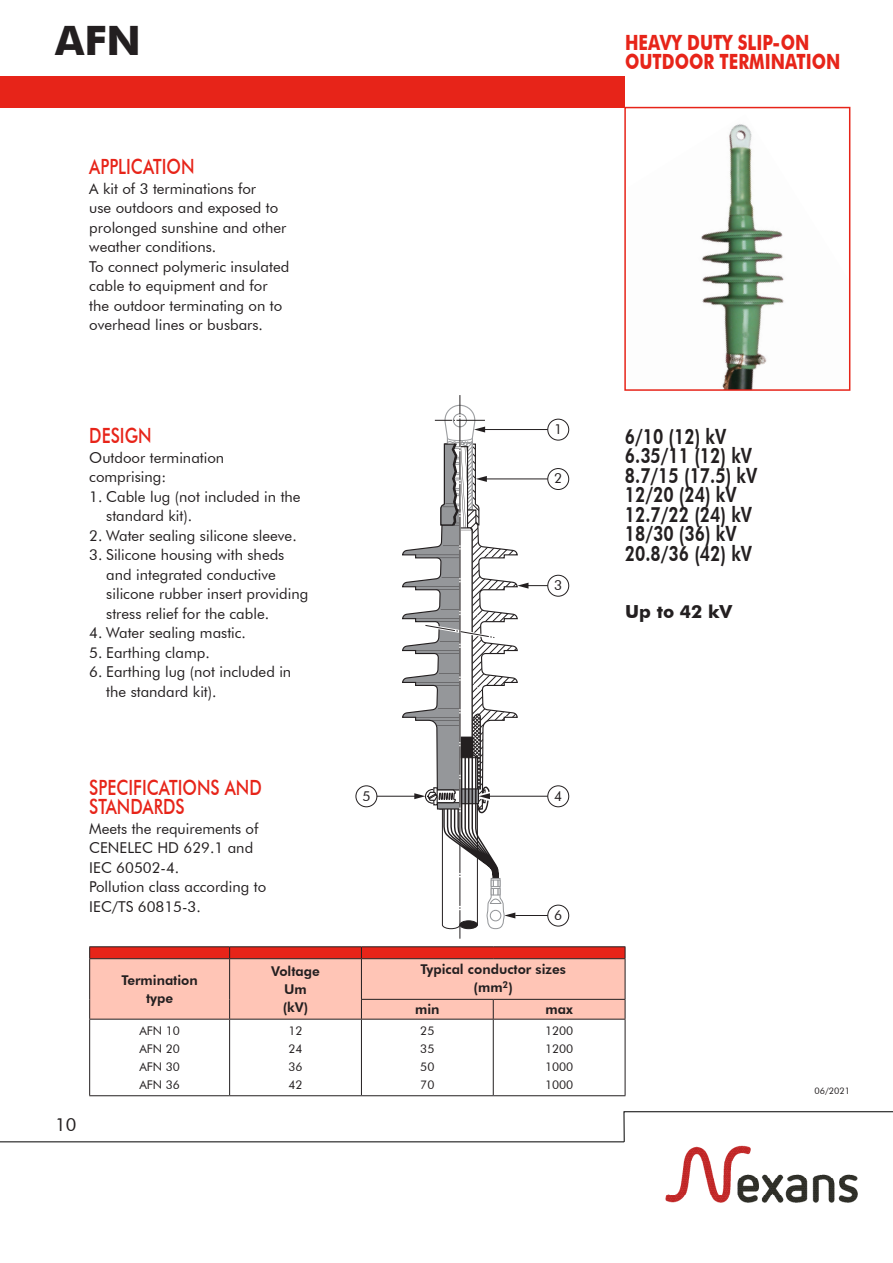
<style>
.page{position:relative;width:893px;height:1263px;background:#fff}
.page>*{position:absolute;margin:0;border:0;box-sizing:border-box;transform-origin:0 0}
.t1{font:700 40.5px "Futura ABT";color:#231f20}
.Titel_onder_product{font:800 21px "Futura ABT";color:#231f20;scale:.8 1}
.t2{font:500 21px/19.5px "Futura BT";color:#e72419;scale:.8 1}
.t3{font:700 21px "Futura BT";color:#e72419;scale:.8 1}
.Titel_onder_product-2{font:700 18px "Futura ABT";color:#231f20}
.t4{font:18px "Futura ABT";color:#231f20}
.Technical_cha{font:15px/19.5px "Futura ABT";color:#231f20}
.Body{font:15px/19.5px "Futura ABT";color:#231f20}
.t5{font:13.8px "Futura ABT";color:#231f20}
.t6{font:800 13.5px "Futura ABT";color:#231f20}
.t7{font:12px "Futura ABT";color:#231f20}
.t8{font:9px "Futura ABT";color:#231f20}
</style>
<div class="page">
<div style="left:0;top:76px;width:625px;height:32px;background:#e72419"></div>
<img style="left:665px;top:1145px;width:193px;height:58px">
<svg style="left:623px;top:1111px;width:270px;height:31px"></svg>
<hr style="left:0;top:1141px;width:624px;height:1px;background:#000">
<hr style="left:229px;top:1019px;width:1px;height:76px;background:#231f20">
<hr style="left:361px;top:1019px;width:1px;height:76px;background:#231f20">
<hr style="left:493px;top:1019px;width:1px;height:76px;background:#231f20">
<hr style="left:89px;top:1019px;width:1px;height:76px;background:#231f20">
<hr style="left:89px;top:1095px;width:141px;height:1px;background:#231f20">
<hr style="left:230px;top:1095px;width:131px;height:1px;background:#231f20">
<hr style="left:625px;top:1019px;width:1px;height:76px;background:#231f20">
<hr style="left:361px;top:1095px;width:132px;height:1px;background:#231f20">
<hr style="left:493px;top:1095px;width:132px;height:1px;background:#231f20">
<hr style="left:89px;top:946px;width:141px;height:1px;background:#231f20">
<hr style="left:230px;top:946px;width:131px;height:1px;background:#231f20">
<hr style="left:361px;top:946px;width:132px;height:1px;background:#231f20">
<hr style="left:493px;top:946px;width:132px;height:1px;background:#231f20">
<hr style="left:89px;top:1019px;width:141px;height:1px;background:#231f20">
<hr style="left:230px;top:1019px;width:131px;height:1px;background:#231f20">
<hr style="left:361px;top:1019px;width:132px;height:1px;background:#231f20">
<svg style="left:89px;top:947px;width:537px;height:72px;background:#f3a799"></svg>
<hr style="left:493px;top:1019px;width:132px;height:1px;background:#231f20">
<hr style="left:375px;top:796px;width:44px;height:1px;background:#231f20">
<div style="left:356px;top:786px;width:21px;height:21px;border:1px solid #231f20;border-radius:50%"></div>
<div style="left:548px;top:419px;width:21px;height:21px;border:1px solid #231f20;border-radius:50%"></div>
<div style="left:548px;top:468px;width:21px;height:22px;border:1px solid #231f20;border-radius:50%"></div>
<div style="left:548px;top:575px;width:21px;height:21px;border:1px solid #231f20;border-radius:50%"></div>
<div style="left:548px;top:786px;width:21px;height:21px;border:1px solid #231f20;border-radius:50%"></div>
<div style="left:548px;top:905px;width:21px;height:21px;border:1px solid #231f20;border-radius:50%"></div>
<svg style="left:401px;top:395px;width:150px;height:544px"></svg>
<img style="left:701px;top:124px;width:83px;height:264px">
<div style="left:624px;top:107px;width:226px;height:284px;border:2px solid #e72419"></div>
<p class="t1" style="left:55px;top:16px;width:87px">AFN</p>
<p class="t2" style="left:89px;top:157px;width:133px">APPLICATION</p>
<p class="Body" style="left:89px;top:179px;width:199px">A kit of 3 terminations for<br>use outdoors and exposed to prolonged sunshine and other weather conditions.</p>
<p class="Body" style="left:89px;top:257px;width:201px">To connect polymeric insulated cable to equipment and for the outdoor terminating on to overhead lines or busbars.</p>
<p class="t2" style="left:89px;top:426px;width:79px">DESIGN</p>
<p class="Technical_cha" style="left:89px;top:447px;width:136px">Outdoor termination</p>
<p class="Technical_cha" style="left:89px;top:467px;width:78px">comprising:</p>
<p class="Technical_cha" style="left:106px;top:486px;width:196px;text-indent:-17px">1. Cable lug (not included in the standard kit).</p>
<p class="Technical_cha" style="left:89px;top:525px;width:209px">2. Water sealing silicone sleeve.</p>
<p class="Technical_cha" style="left:106px;top:545px;width:204px;text-indent:-17px">3. Silicone housing with sheds and integrated conductive silicone rubber insert providing stress relief for the cable.</p>
<p class="Technical_cha" style="left:89px;top:623px;width:158px">4. Water sealing mastic.</p>
<p class="Technical_cha" style="left:89px;top:642px;width:122px">5. Earthing clamp.</p>
<p class="Technical_cha" style="left:106px;top:662px;width:187px;text-indent:-17px">6. Earthing lug (not included in the standard kit).</p>
<p class="t2" style="left:89px;top:777px;width:217px">SPECIFICATIONS AND<br>STANDARDS</p>
<p class="Body" style="left:89px;top:819px;width:171px">Meets the requirements of<br>CENELEC HD 629.1 and</p>
<p class="Body" style="left:89px;top:858px;width:92px">IEC 60502-4.</p>
<p class="Body" style="left:89px;top:877px;width:178px">Pollution class according to</p>
<p class="Body" style="left:89px;top:897px;width:113px">IEC/TS 60815-3.</p>
<p class="t4" style="left:55px;top:1114px;width:23px">10</p>
<p class="t6" style="left:121px;top:972px;width:78px">Termination</p>
<p class="t6" style="left:146px;top:990px;width:29px">type</p>
<p class="t7" style="left:139px;top:1023px;width:42px">AFN 10</p>
<p class="t7" style="left:139px;top:1041px;width:42px">AFN 20</p>
<p class="t7" style="left:139px;top:1059px;width:42px">AFN 30</p>
<p class="t7" style="left:139px;top:1077px;width:42px">AFN 36</p>
<p class="t6" style="left:271px;top:963px;width:50px">Voltage</p>
<p class="t6" style="left:284px;top:981px;width:24px">Um</p>
<p class="t6" style="left:283px;top:999px;width:27px">(kV)</p>
<p class="t7" style="left:288px;top:1023px;width:16px">12</p>
<p class="t7" style="left:288px;top:1041px;width:16px">24</p>
<p class="t7" style="left:288px;top:1059px;width:16px">36</p>
<p class="t7" style="left:288px;top:1077px;width:16px">42</p>
<p class="t5" style="left:362px;top:787px;width:10px">5</p>
<p class="t5" style="left:554px;top:421px;width:10px">1</p>
<p class="t5" style="left:554px;top:470px;width:10px">2</p>
<p class="t5" style="left:554px;top:577px;width:10px">3</p>
<p class="t5" style="left:554px;top:787px;width:10px">4</p>
<p class="t5" style="left:554px;top:906px;width:10px">6</p>
<p class="t6" style="left:420px;top:961px;width:147px">Typical conductor sizes</p>
<p class="t6" style="left:474px;top:979px;width:41px">(mm<sup>2</sup>)</p>
<p class="t6" style="left:415px;top:1001px;width:26px">min</p>
<p class="t6" style="left:546px;top:1001px;width:29px">max</p>
<p class="t7" style="left:420px;top:1023px;width:16px">25</p>
<p class="t7" style="left:420px;top:1041px;width:16px">35</p>
<p class="t7" style="left:420px;top:1059px;width:16px">50</p>
<p class="t7" style="left:420px;top:1077px;width:16px">70</p>
<p class="t7" style="left:545px;top:1023px;width:30px">1200</p>
<p class="t7" style="left:545px;top:1041px;width:30px">1200</p>
<p class="t7" style="left:545px;top:1059px;width:30px">1000</p>
<p class="t7" style="left:545px;top:1077px;width:30px">1000</p>
<p class="t3" style="left:625px;top:30px;width:232px">HEAVY DUTY SLIP-ON</p>
<p class="t3" style="left:625px;top:49px;width:271px">OUTDOOR TERMINATION</p>
<p class="Titel_onder_product" style="left:625px;top:424px;width:128px">6/10 (12) kV</p>
<p class="Titel_onder_product" style="left:625px;top:443px;width:161px">6.35/11 (12) kV</p>
<p class="Titel_onder_product" style="left:625px;top:463px;width:167px">8.7/15 (17.5) kV</p>
<p class="Titel_onder_product" style="left:625px;top:482px;width:141px">12/20 (24) kV</p>
<p class="Titel_onder_product" style="left:625px;top:502px;width:161px">12.7/22 (24) kV</p>
<p class="Titel_onder_product" style="left:625px;top:521px;width:141px">18/30 (36) kV</p>
<p class="Titel_onder_product" style="left:625px;top:541px;width:161px">20.8/36 (42) kV</p>
<p class="Titel_onder_product-2" style="left:625px;top:600px;width:109px">Up to 42 kV</p>
<p class="t8" style="left:814px;top:1085px;width:37px">06/2021</p>
</div>
